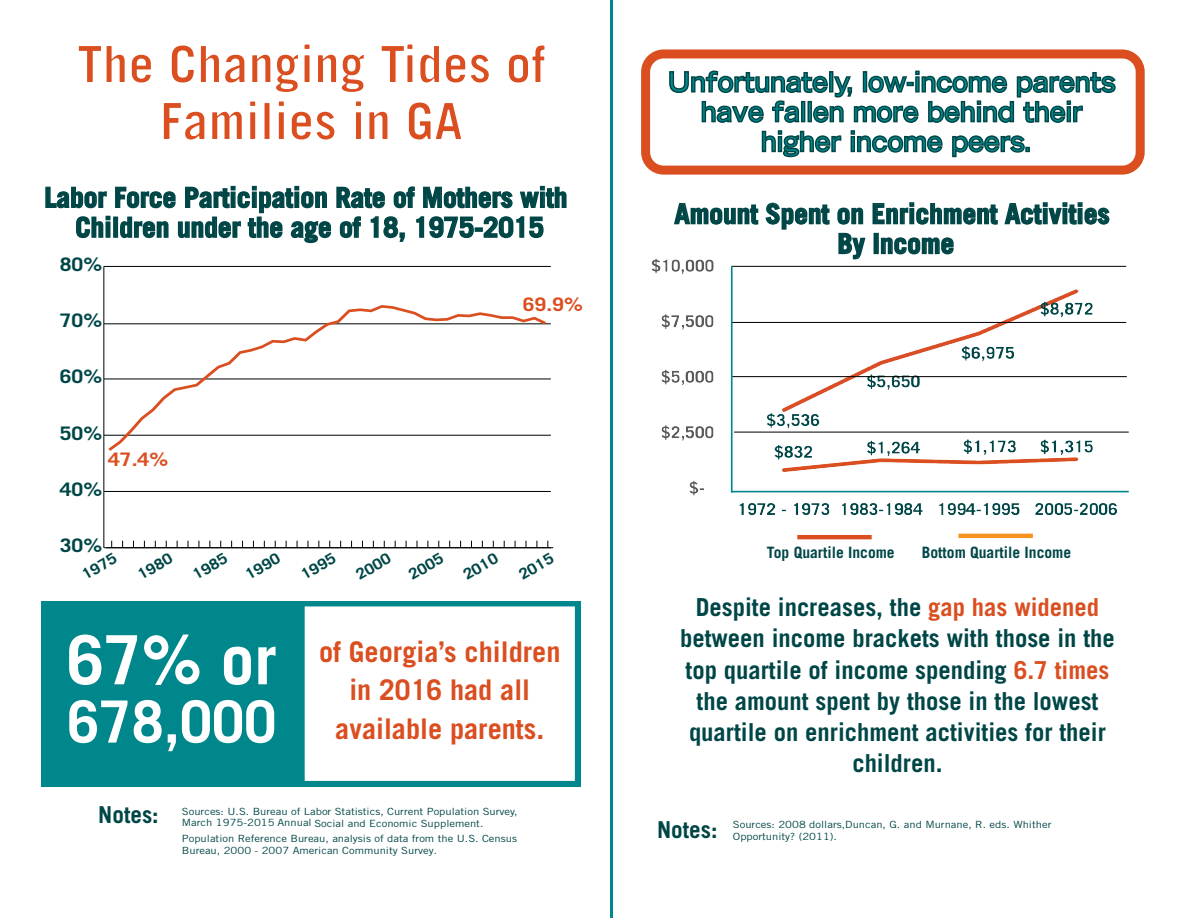
<style>
.page{position:relative;width:1188px;height:918px;background:#fff}
.page>*{position:absolute;margin:0;border:0;box-sizing:border-box;transform-origin:0 0}
.t1{font:700 67.95px "Trade Gothic LT Std";color:#fff}
.t2{font:700 58.35px "Trade Gothic LT Std";color:#fff}
.t3{font:700 51.75px/57px "Trade Gothic LT Std";color:#da4e20;text-align:center}
.t4{font:700 28.5px/38.8px "Trade Gothic LT Std";color:#da4e20;text-align:center}
.t5{font:700 27.45px/29.8px "Trade Gothic LT Std";color:#004647;text-align:center}
.t6{font:700 expanded 27.45px/29.8px "Trade Gothic LT Std";color:#00878b;text-align:center;scale:.86 1}
.t7{font:700 24.75px/31.3px "Trade Gothic LT Std";color:#004647;text-align:center}
.t8{font:700 23.25px "Trade Gothic LT Std";color:#004647}
.t9{font:700 18.6px "Trade Gothic LT Std";color:#004647;scale:1.13 1}
.t10{font:700 18.6px "Trade Gothic LT Std";color:#da4e20;scale:1.13 1}
.t11{font:700 15.6px "Trade Gothic LT Std";color:#004647}
.t12{font:700 14.85px "Trade Gothic LT Std";color:#004647;scale:1.14 1}
.t13{font:9.9px/12.1px "Trade Gothic LT Std";color:#004647;scale:1.13 1}
.s1{color:#da4e20}
</style>
<div class="page">
<div style="left:41px;top:601px;width:540px;height:186px;background:#00878b"></div>
<hr style="left:106px;top:547px;width:447px;height:1px;background:#000">
<hr style="left:104px;top:266px;width:1px;height:282px;background:#000">
<hr style="left:104px;top:547px;width:447px;height:1px;background:#000">
<hr style="left:104px;top:491px;width:447px;height:1px;background:#000">
<hr style="left:104px;top:435px;width:447px;height:1px;background:#000">
<hr style="left:104px;top:379px;width:447px;height:1px;background:#000">
<hr style="left:104px;top:324px;width:447px;height:1px;background:#000">
<hr style="left:104px;top:266px;width:447px;height:1px;background:#000">
<svg style="left:108px;top:305px;width:438px;height:146px"></svg>
<svg style="left:45px;top:185px;width:522px;height:59px"></svg>
<div style="left:305px;top:606px;width:270px;height:175px;background:#fff;border:2px solid #fff"></div>
<hr style="left:610px;top:0;width:2px;height:918px;background:#00878b">
<img style="left:652px;top:243px;width:473px;height:291px">
<hr style="left:732px;top:376px;width:395px;height:1px;background:#000">
<hr style="left:731px;top:322px;width:395px;height:1px;background:#000">
<hr style="left:731px;top:266px;width:395px;height:1px;background:#000">
<hr style="left:734px;top:432px;width:395px;height:1px;background:#000">
<hr style="left:731px;top:491px;width:110px;height:1px;background:#00878b">
<hr style="left:841px;top:491px;width:94px;height:1px;background:#00878b">
<hr style="left:935px;top:491px;width:98px;height:1px;background:#00878b">
<hr style="left:1033px;top:491px;width:96px;height:1px;background:#00878b">
<hr style="left:731px;top:266px;width:2px;height:63px;background:#00878b">
<hr style="left:731px;top:329px;width:2px;height:53px;background:#00878b">
<hr style="left:731px;top:382px;width:2px;height:56px;background:#00878b">
<hr style="left:731px;top:438px;width:2px;height:55px;background:#00878b">
<hr style="left:797px;top:535px;width:21px;height:4px;background:#da4e20">
<hr style="left:818px;top:535px;width:17px;height:4px;background:#da4e20">
<hr style="left:835px;top:535px;width:19px;height:4px;background:#da4e20">
<hr style="left:854px;top:535px;width:18px;height:4px;background:#da4e20">
<hr style="left:958px;top:534px;width:21px;height:4px;background:#f7921e">
<hr style="left:979px;top:534px;width:18px;height:4px;background:#f7921e">
<hr style="left:997px;top:534px;width:18px;height:4px;background:#f7921e">
<hr style="left:1015px;top:534px;width:18px;height:4px;background:#f7921e">
<svg style="left:674px;top:203px;width:85px;height:22px"></svg>
<svg style="left:765px;top:202px;width:65px;height:28px"></svg>
<svg style="left:837px;top:207px;width:27px;height:18px"></svg>
<svg style="left:872px;top:202px;width:238px;height:23px"></svg>
<svg style="left:838px;top:232px;width:28px;height:30px"></svg>
<div style="left:874px;top:233px;width:5px;height:21px;border:2px solid #004647"></div>
<svg style="left:880px;top:237px;width:74px;height:18px"></svg>
<svg style="left:669px;top:70px;width:447px;height:53px"></svg>
<svg style="left:761px;top:130px;width:81px;height:28px"></svg>
<svg style="left:851px;top:130px;width:92px;height:23px"></svg>
<svg style="left:952px;top:135px;width:78px;height:23px"></svg>
<div style="left:641px;top:49px;width:504px;height:126px;border:9px solid #da4e20;border-radius:18px"></div>
<h3 class="t3" style="left:77px;top:35px;width:470px">The Changing Tides of<br>Families in GA</h3>
<h3 class="t5" style="left:44px;top:182px;width:525px">Labor Force Participation Rate of Mothers with<br>Children under the age of 18, 1975-2015</h3>
<h3 class="t9" style="left:60px;top:253px;width:39px">80%</h3>
<h3 class="t9" style="left:60px;top:309px;width:39px">70%</h3>
<h3 class="t9" style="left:60px;top:365px;width:39px">60%</h3>
<h3 class="t9" style="left:60px;top:422px;width:39px">50%</h3>
<h3 class="t10" style="left:108px;top:448px;width:55px">47.4%</h3>
<h3 class="t9" style="left:60px;top:478px;width:39px">40%</h3>
<h3 class="t10" style="left:523px;top:293px;width:55px">69.9%</h3>
<h3 class="t9" style="left:60px;top:534px;width:39px">30%</h3>
<h3 class="t12" style="left:78px;top:568px;width:35px;rotate:-30deg">1975</h3>
<h3 class="t12" style="left:134px;top:568px;width:35px;rotate:-30deg">1980</h3>
<h3 class="t12" style="left:189px;top:568px;width:35px;rotate:-30deg">1985</h3>
<h3 class="t12" style="left:242px;top:568px;width:35px;rotate:-30deg">1990</h3>
<h3 class="t12" style="left:298px;top:568px;width:35px;rotate:-30deg">1995</h3>
<h3 class="t12" style="left:353px;top:568px;width:35px;rotate:-30deg">2000</h3>
<h3 class="t12" style="left:405px;top:568px;width:35px;rotate:-30deg">2005</h3>
<h3 class="t12" style="left:460px;top:568px;width:35px;rotate:-30deg">2010</h3>
<h3 class="t12" style="left:515px;top:568px;width:35px;rotate:-30deg">2015</h3>
<h1 class="t1" style="left:67px;top:618px;width:212px">67% or</h1>
<h2 class="t2" style="left:67px;top:686px;width:211px">678,000</h2>
<h3 class="t4" style="left:319px;top:632px;width:243px">of Georgia’s children in 2016 had all available parents.</h3>
<h3 class="t8" style="left:98px;top:801px;width:62px">Notes:</h3>
<p class="t13" style="left:182px;top:805px;width:299px">Sources: U.S. Bureau of Labor Statistics, Current Population Survey,<br>March 1975-2015 Annual Social and Economic Supplement.</p>
<p class="t13" style="left:182px;top:832px;width:298px">Population Reference Bureau, analysis of data from the U.S. Census<br>Bureau, 2000 - 2007 American Community Survey.</p>
<h3 class="t6" style="left:668px;top:66px;width:522px">Unfortunately, low-income parents have fallen more behind their higher income peers.</h3>
<h3 class="t5" style="left:675px;top:198px;width:437px">Amount Spent on Enrichment Activities<br>By Income</h3>
<h3 class="t11" style="left:767px;top:543px;width:129px">Top Quartile Income</h3>
<h3 class="t11" style="left:922px;top:543px;width:151px">Bottom Quartile Income</h3>
<h3 class="t7" style="left:680px;top:591px;width:436px">Despite increases, the <span class="s1">gap has widened </span>between income brackets with those in the top quartile of income spending <span class="s1">6.7 times </span>the amount spent by those in the lowest quartile on enrichment activities for their children.</h3>
<h3 class="t8" style="left:657px;top:815px;width:62px">Notes:</h3>
<p class="t13" style="left:733px;top:819px;width:283px;line-height:11.7px">Sources: 2008 dollars,Duncan, G. and Murnane, R. eds. Whither<br>Opportunity? (2011).</p>
</div>
